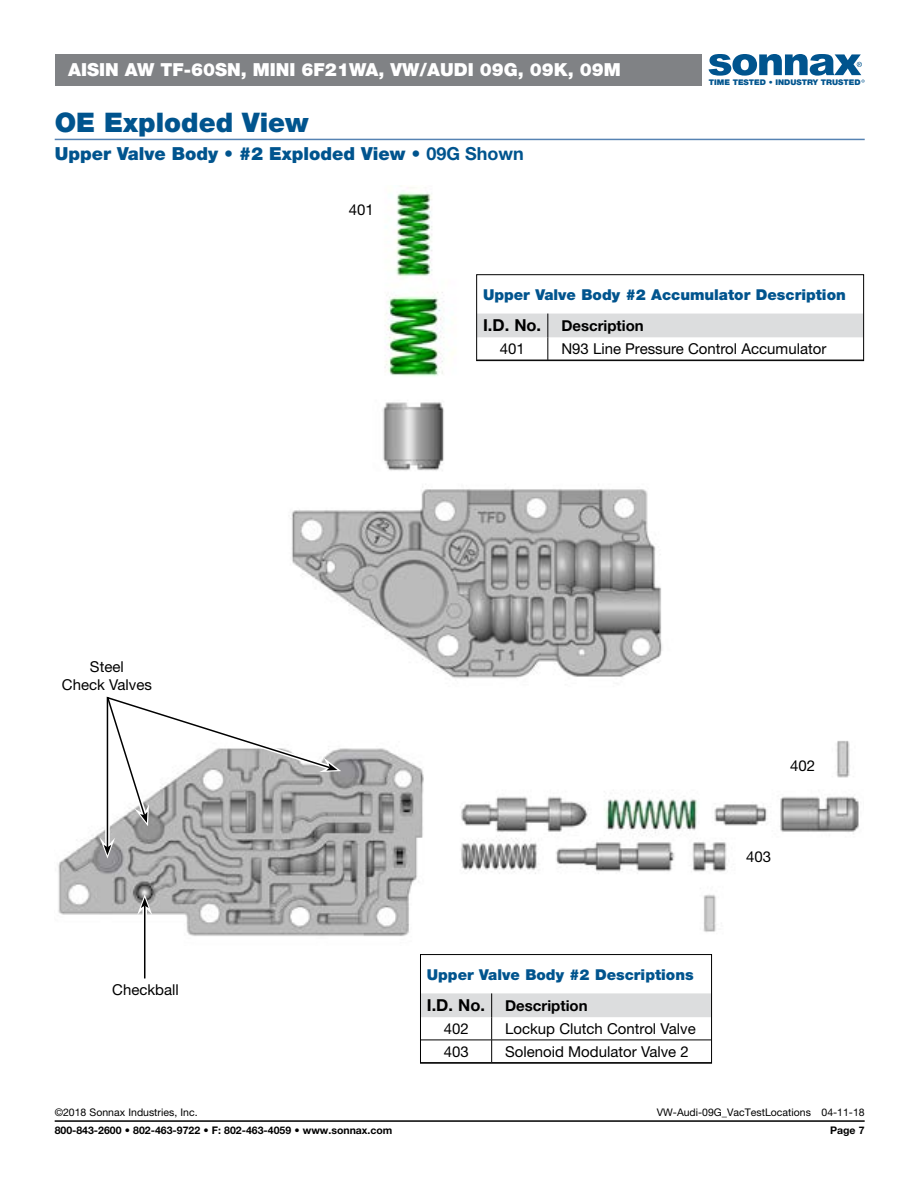
<style>
.page{position:relative;width:918px;height:1188px;background:#fff}
.page>*{position:absolute;margin:0;border:0;box-sizing:border-box;transform-origin:0 0}
.t1{font:900 27px "Helvetica Neue LT Std";color:#00548e}
.t2{font:900 18px "Helvetica Neue LT Std";color:#fff}
.t3{font:900 18px "Helvetica Neue LT Std";color:#00548e}
.t4{font:15px/18.3px "Helvetica Neue LT Std";color:#000;text-align:center}
.t5{font:900 15px/31.2px "Helvetica Neue LT Std";color:#00548e}
.t6{font:10.5px "Helvetica Neue LT Std";color:#000}
.t7{font:700 10.5px "Helvetica Neue LT Std";color:#000}
.t8{font:900 7.8px "Helvetica Neue LT Std";color:#00548e}
.s1{font-weight:700}
.s2{font-weight:700;font-size:16.5px;color:#000}
.s3{font-weight:700;color:#000}
</style>
<div class="page">
<hr style="left:55px;top:1120px;width:810px;height:2px;background:#000">
<div style="left:55px;top:54px;width:646px;height:31px;background:#808285"></div>
<svg style="left:709px;top:54px;width:156px;height:29px"></svg>
<hr style="left:55px;top:139px;width:810px;height:1px;background:#5783b3">
<img style="left:290px;top:187px;width:426px;height:492px">
<div style="left:477px;top:275px;width:387px;height:86px;background:#fff"></div>
<svg style="left:478px;top:314px;width:384px;height:45px"></svg>
<div style="left:476px;top:274px;width:388px;height:87px;border:1px solid #000"></div>
<img style="left:58px;top:741px;width:801px;height:195px">
<svg style="left:422px;top:993px;width:288px;height:69px"></svg>
<div style="left:420px;top:954px;width:292px;height:110px;border:1px solid #000"></div>
<svg style="left:100px;top:696px;width:241px;height:163px"></svg>
<svg style="left:142px;top:915px;width:5px;height:63px"></svg>
<hr style="left:144px;top:906px;width:1px;height:72px;background:#000">
<svg style="left:137px;top:894px;width:15px;height:21px"></svg>
<p class="t2" style="left:68px;top:59px;width:554px">AISIN AW TF-60SN, MINI 6F21WA, VW/AUDI 09G, 09K, 09M</p>
<h1 class="t1" style="left:55px;top:106px;width:256px">OE Exploded View</h1>
<p class="t3" style="left:55px;top:143px;width:471px">Upper Valve Body • #2 Exploded View • <span class="s1">09G Shown</span></p>
<p class="t4" style="left:349px;top:200px;width:27px">401</p>
<p class="t8" style="left:709px;top:78px;width:153px">TIME TESTED • INDUSTRY TRUSTED</p>
<p class="t4" style="left:62px;top:657px;width:92px">Steel<br>Check Valves</p>
<p class="t4" style="left:112px;top:980px;width:68px">Checkball</p>
<p class="t5" style="left:483px;top:279px;width:364px">Upper Valve Body #2 Accumulator Description<br><span class="s2">I.D. No.</span> <span class="s3">Description</span></p>
<p class="t4" style="left:500px;top:339px;width:27px">401</p>
<p class="t4" style="left:561px;top:339px;width:267px">N93 Line Pressure Control Accumulator</p>
<p class="t5" style="left:427px;top:959px;width:268px">Upper Valve Body #2 Descriptions<br><span class="s2">I.D. No.</span> <span class="s3">Description</span></p>
<p class="t4" style="left:444px;top:1019px;width:27px">402</p>
<p class="t4" style="left:505px;top:1019px;width:192px">Lockup Clutch Control Valve</p>
<p class="t4" style="left:444px;top:1042px;width:27px">403</p>
<p class="t4" style="left:505px;top:1042px;width:185px">Solenoid Modulator Valve 2</p>
<p class="t4" style="left:790px;top:757px;width:27px">402</p>
<p class="t4" style="left:746px;top:847px;width:27px">403</p>
<p class="t6" style="left:55px;top:1106px;width:144px">©2018 Sonnax Industries, Inc.</p>
<p class="t6" style="left:657px;top:1106px;width:209px">VW-Audi-09G_VacTestLocations 04-11-18</p>
<p class="t7" style="left:55px;top:1124px;width:339px">800-843-2600 • 802-463-9722 • F: 802-463-4059 • www.sonnax.com</p>
<p class="t7" style="left:830px;top:1124px;width:36px">Page 7</p>
</div>
